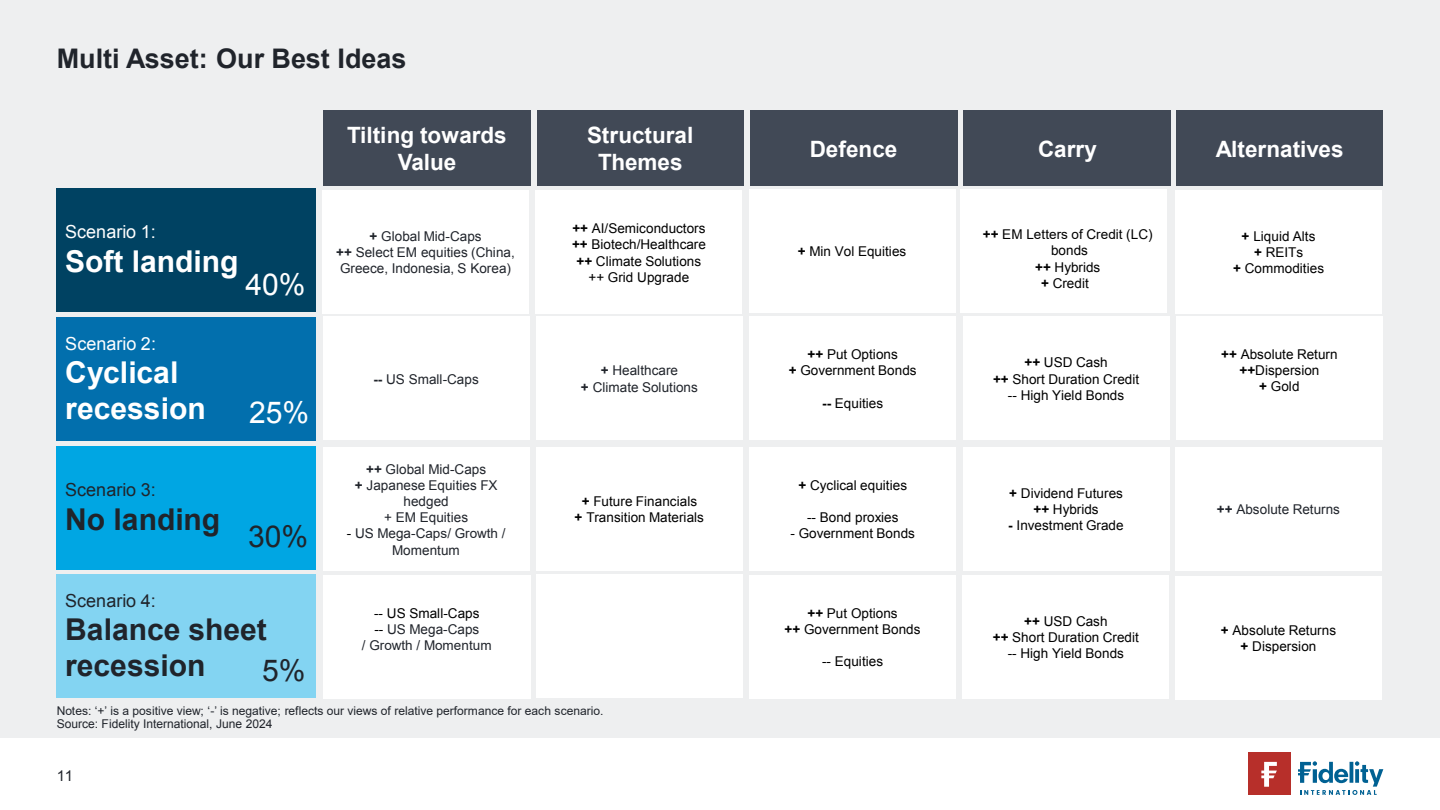
<style>
.page{position:relative;width:1440px;height:810px;background:#fff}
.page>*{position:absolute;margin:0;border:0;box-sizing:border-box;transform-origin:0 0}
.t1{font:700 30.15px "Arial";color:#fff}
.t2{font:700 30px/36px "Arial";color:#20242b}
.t3{font:700 30px "Arial";color:#fff}
.t4{font:30px "Arial";color:#fff}
.t5{font:30px "Arial";color:#20242b}
.t6{font:700 27px "Arial";color:#20242b}
.t7{font:700 22.5px/27px "Arial";color:#fff;text-align:center}
.t8{font:18px "Arial";color:#fff}
.t9{font:18px "Arial";color:#20242b}
.t10{font:15px "Arial";color:#20242b}
.t11{font:13.5px/16.2px "Arial";letter-spacing:.005em;color:#000;text-align:center}
.t12{font:13.5px/16.2px "Arial";letter-spacing:.005em;color:#20242b;text-align:center}
.t13{font:12px/12.9px "Arial";letter-spacing:-.005em;color:#20242b}
.s1{font-weight:700}
.s2{color:#000}
</style>
<div class="page">
<hr style="left:0;top:737px;width:1440px;height:1px;background:#e4e1de">
<div style="left:1248px;top:752px;width:42px;height:43px;background:#b72f2a"></div>
<svg style="left:1261px;top:762px;width:16px;height:25px"></svg>
<svg style="left:1298px;top:761px;width:85px;height:34px"></svg>
<div style="left:0;top:0;width:1440px;height:737px;background:#eeeff0"></div>
<div style="left:57px;top:188px;width:259px;height:123px;background:#004262"></div>
<div style="left:57px;top:317px;width:259px;height:123px;background:#026fad"></div>
<div style="left:57px;top:446px;width:259px;height:123px;background:#00a6e3"></div>
<div style="left:57px;top:575px;width:259px;height:123px;background:#83d4f2"></div>
<div style="left:324px;top:111px;width:207px;height:75px;background:#414956"></div>
<div style="left:537px;top:111px;width:207px;height:75px;background:#414956"></div>
<div style="left:750px;top:111px;width:207px;height:75px;background:#414956"></div>
<div style="left:964px;top:111px;width:207px;height:75px;background:#414956"></div>
<div style="left:323px;top:317px;width:207px;height:123px;background:#fff"></div>
<div style="left:536px;top:317px;width:207px;height:123px;background:#fff"></div>
<div style="left:749px;top:317px;width:207px;height:123px;background:#fff"></div>
<div style="left:963px;top:317px;width:207px;height:123px;background:#fff"></div>
<div style="left:536px;top:191px;width:206px;height:123px;background:#fff"></div>
<div style="left:323px;top:575px;width:207px;height:124px;background:#fff"></div>
<div style="left:536px;top:575px;width:207px;height:123px;background:#fff"></div>
<div style="left:323px;top:447px;width:207px;height:124px;background:#fff"></div>
<div style="left:536px;top:447px;width:207px;height:124px;background:#fff"></div>
<div style="left:749px;top:447px;width:207px;height:124px;background:#fff"></div>
<div style="left:963px;top:447px;width:207px;height:124px;background:#fff"></div>
<div style="left:1176px;top:111px;width:207px;height:75px;background:#414956"></div>
<div style="left:749px;top:190px;width:207px;height:123px;background:#fff"></div>
<div style="left:749px;top:575px;width:207px;height:124px;background:#fff"></div>
<div style="left:962px;top:575px;width:207px;height:124px;background:#fff"></div>
<div style="left:1175px;top:447px;width:207px;height:124px;background:#fff"></div>
<div style="left:322px;top:190px;width:207px;height:124px;background:#fff"></div>
<div style="left:960px;top:190px;width:207px;height:123px;background:#fff"></div>
<div style="left:1175px;top:576px;width:207px;height:123px;background:#fff"></div>
<div style="left:1176px;top:316px;width:207px;height:124px;background:#fff"></div>
<div style="left:1175px;top:190px;width:207px;height:124px;background:#fff"></div>
<h3 class="t6" style="left:57px;top:41px;width:351px">Multi Asset: Our Best Ideas</h3>
<h3 class="t7" style="left:347px;top:123px;width:161px">Tilting towards<br>Value</h3>
<h3 class="t7" style="left:587px;top:123px;width:108px">Structural<br>Themes</h3>
<h3 class="t7" style="left:810px;top:136px;width:89px">Defence</h3>
<h3 class="t7" style="left:1038px;top:136px;width:60px">Carry</h3>
<h3 class="t8" style="left:65px;top:220px;width:92px">Scenario 1:</h3>
<h2 class="t3" style="left:65px;top:241px;width:175px">Soft landing</h2>
<h2 class="t4" style="left:245px;top:265px;width:62px">40%</h2>
<h3 class="t8" style="left:65px;top:331px;width:92px">Scenario 2:</h3>
<h2 class="t3" style="left:65px;top:353px;width:115px">Cyclical</h2>
<h1 class="t1" style="left:65px;top:388px;width:142px">recession</h1>
<h2 class="t4" style="left:249px;top:392px;width:62px">25%</h2>
<h3 class="t9" style="left:65px;top:478px;width:92px">Scenario 3:</h3>
<h2 class="t2" style="left:65px;top:502px;width:157px">No landing</h2>
<h2 class="t5" style="left:248px;top:517px;width:62px">30%</h2>
<h3 class="t9" style="left:65px;top:589px;width:92px">Scenario 4:</h3>
<h2 class="t2" style="left:65px;top:613px;width:203px">Balance sheet recession</h2>
<h2 class="t5" style="left:262px;top:651px;width:45px">5%</h2>
<p class="t11" style="left:572px;top:221px;width:135px"><span class="s1">++</span> AI/Semiconductors <span class="s1">++</span> Biotech/Healthcare <span class="s1">++</span> Climate Solutions ++ Grid Upgrade</p>
<p class="t12" style="left:336px;top:228px;width:180px"><span class="s1">+</span> Global Mid-Caps<br><span class="s1">++</span> Select EM equities (China,<br>Greece, Indonesia, S Korea)</p>
<p class="t11" style="left:983px;top:226px;width:171px"><span class="s1">++</span> EM Letters of Credit (LC) bonds<br><span class="s1">++</span> Hybrids<br><span class="s1">+</span> Credit</p>
<p class="t11" style="left:798px;top:244px;width:110px"><span class="s1">+</span> Min Vol Equities</p>
<p class="t12" style="left:373px;top:371px;width:107px"><span class="s1">--</span> US Small-Caps</p>
<p class="t12" style="left:581px;top:363px;width:118px"><span class="s1">+</span> Healthcare<br><span class="s1">+</span> Climate Solutions</p>
<p class="t12" style="left:355px;top:461px;width:144px"><span class="s1">++</span> Global Mid-Caps<br><span class="s1">+</span> Japanese Equities FX hedged<br>+ EM Equities</p>
<p class="t12" style="left:347px;top:526px;width:160px"><span class="s2">-</span> US Mega-Caps/ Growth /<br>Momentum</p>
<p class="t12" style="left:362px;top:605px;width:131px"><span class="s2">-- US Small-Caps<br>--</span> US Mega-Caps<br>/ Growth / Momentum</p>
<p class="t11" style="left:575px;top:493px;width:131px"><span class="s1">+</span> Future Financials<br><span class="s1">+</span> Transition Materials</p>
<p class="t11" style="left:789px;top:347px;width:129px"><span class="s1">++</span> Put Options<br><span class="s1">+</span> Government Bonds</p>
<p class="t11" style="left:822px;top:395px;width:63px"><span class="s1">--</span> Equities</p>
<p class="t11" style="left:798px;top:477px;width:110px"><span class="s1">+</span> Cyclical equities</p>
<p class="t11" style="left:807px;top:509px;width:93px">-- Bond proxies</p>
<p class="t11" style="left:791px;top:526px;width:126px">- Government Bonds</p>
<p class="t11" style="left:785px;top:605px;width:137px"><span class="s1">++</span> Put Options<br><span class="s1">++</span> Government Bonds</p>
<p class="t11" style="left:822px;top:654px;width:63px">-- Equities</p>
<p class="t11" style="left:993px;top:355px;width:148px"><span class="s1">++</span> USD Cash<br><span class="s1">++</span> Short Duration Credit -- High Yield Bonds</p>
<p class="t11" style="left:1009px;top:485px;width:115px"><span class="s1">+</span> Dividend Futures <span class="s1">++</span> Hybrids</p>
<p class="t11" style="left:1008px;top:518px;width:117px"><span class="s1">-</span> Investment Grade</p>
<p class="t11" style="left:993px;top:613px;width:148px"><span class="s1">++</span> USD Cash<br><span class="s1">++</span> Short Duration Credit -- High Yield Bonds</p>
<p class="t13" style="left:57px;top:704px;width:548px">Notes: ‘+’ is a positive view; ‘-’ is negative; reflects our views of relative performance for each scenario.<br>Source: Fidelity International, June 2024</p>
<p class="t10" style="left:57px;top:765px;width:18px">11</p>
<h3 class="t7" style="left:1216px;top:136px;width:129px">Alternatives</h3>
<p class="t11" style="left:1233px;top:228px;width:92px"><span class="s1">+</span> Liquid Alts<br><span class="s1">+</span> REITs<br><span class="s1">+</span> Commodities</p>
<p class="t11" style="left:1221px;top:346px;width:118px"><span class="s1">++</span> Absolute Return <span class="s1">++</span>Dispersion<br><span class="s1">+</span> Gold</p>
<p class="t12" style="left:1217px;top:501px;width:125px"><span class="s1">++</span> Absolute Returns</p>
<p class="t11" style="left:1221px;top:622px;width:117px"><span class="s1">+</span> Absolute Returns <span class="s1">+</span> Dispersion</p>
</div>
